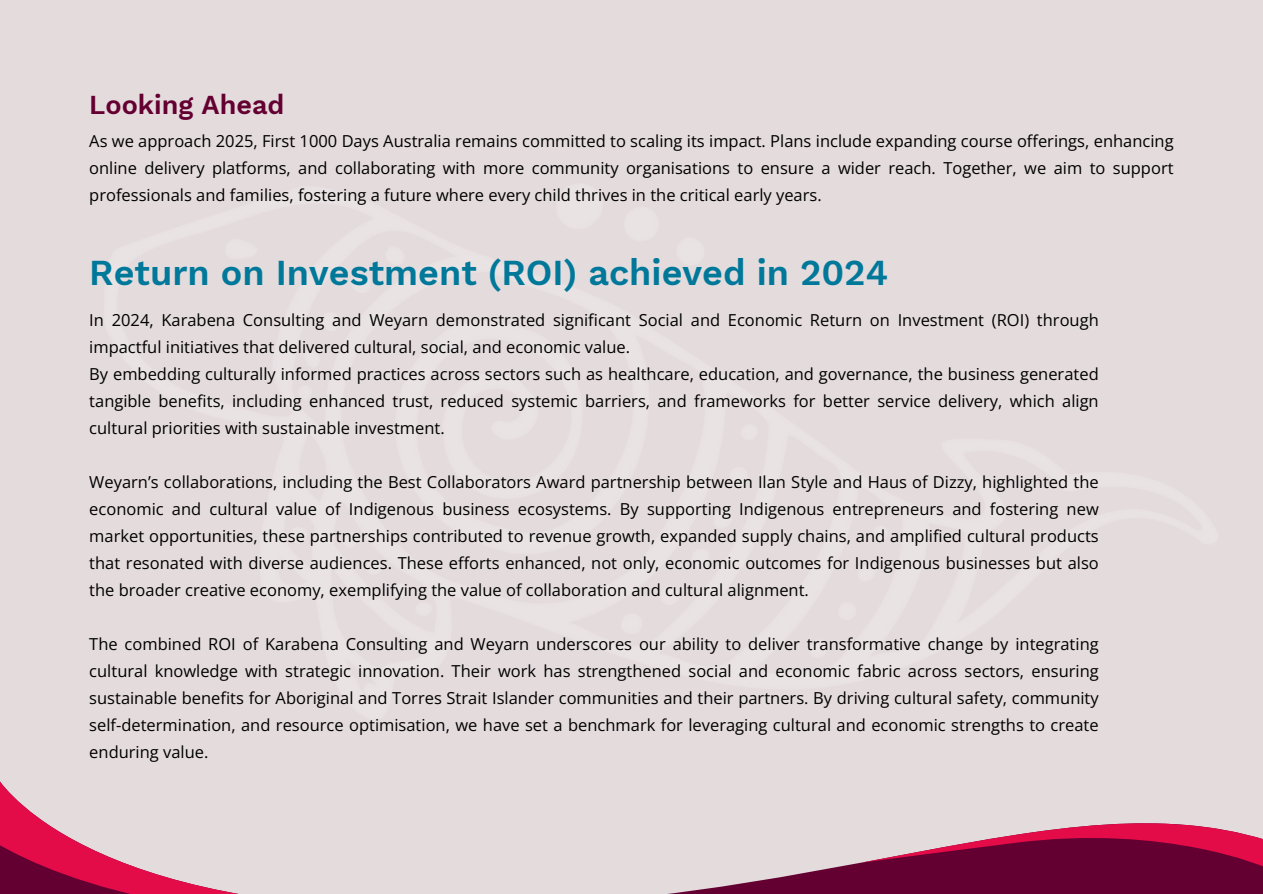
<style>
.page{position:relative;width:1263px;height:894px;background:#fff}
.page>*{position:absolute;margin:0;border:0;box-sizing:border-box;transform-origin:0 0}
.t1{font:600 36px "Work Sans";color:#007899}
.t2{font:600 27px "Work Sans";color:#640031}
.t3{font:16.5px/27px "Open Sans";color:#000;text-align:justify}
</style>
<div class="page">
<svg style="left:599px;top:776px;width:664px;height:117px;background:#c3a4b1"></svg>
<svg style="left:0;top:776px;width:599px;height:117px;background:#dfbec8"></svg>
<svg style="left:861px;top:804px;width:402px;height:63px;background:#bc708c"></svg>
<p class="t2" style="left:89px;top:88px;width:197px">Looking Ahead</p>
<h2 class="t3" style="left:89px;top:127px;width:1086px">As we approach 2025, First 1000 Days Australia remains committed to scaling its impact. Plans include expanding course offerings, enhancing online delivery platforms, and collaborating with more community organisations to ensure a wider reach. Together, we aim to support professionals and families, fostering a future where every child thrives in the critical early years.</h2>
<p class="t1" style="left:89px;top:251px;width:801px">Return on Investment (ROI) achieved in 2024</p>
<h1 class="t3" style="left:89px;top:306px;width:1011px">In 2024, Karabena Consulting and Weyarn demonstrated significant Social and Economic Return on Investment (ROI) through impactful initiatives that delivered cultural, social, and economic value.</h1>
<p class="t3" style="left:89px;top:360px;width:1011px">By embedding culturally informed practices across sectors such as healthcare, education, and governance, the business generated tangible benefits, including enhanced trust, reduced systemic barriers, and frameworks for better service delivery, which align cultural priorities with sustainable investment.</p>
<p class="t3" style="left:89px;top:468px;width:1011px">Weyarn’s collaborations, including the Best Collaborators Award partnership between Ilan Style and Haus of Dizzy, highlighted the economic and cultural value of Indigenous business ecosystems. By supporting Indigenous entrepreneurs and fostering new market opportunities, these partnerships contributed to revenue growth, expanded supply chains, and amplified cultural products that resonated with diverse audiences. These efforts enhanced, not only, economic outcomes for Indigenous businesses but also the broader creative economy, exemplifying the value of collaboration and cultural alignment.</p>
<p class="t3" style="left:89px;top:630px;width:1011px">The combined ROI of Karabena Consulting and Weyarn underscores our ability to deliver transformative change by integrating cultural knowledge with strategic innovation. Their work has strengthened social and economic fabric across sectors, ensuring sustainable benefits for Aboriginal and Torres Strait Islander communities and their partners. By driving cultural safety, community self-determination, and resource optimisation, we have set a benchmark for leveraging cultural and economic strengths to create enduring value.</p>
</div>
